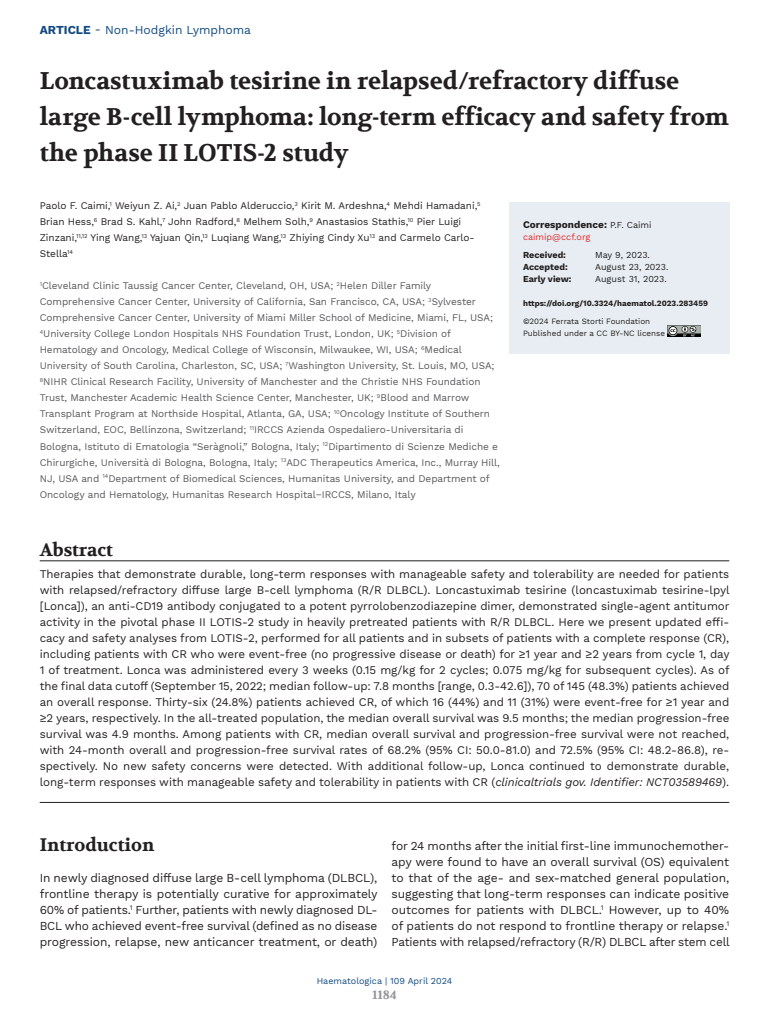
<style>
.page{position:relative;width:769px;height:1024px;background:#fff}
.page>*{position:absolute;margin:0;border:0;box-sizing:border-box;transform-origin:0 0}
.TITOLO_Articolo{font:700 24px/36px "Volkhov";color:#231f20}
.TITOLO_c18{font:700 18px "Volkhov";color:#231f20}
.TITOLO_con_filetto_sotto{font:700 18px "Volkhov";letter-spacing:-.005em;color:#231f20}
.TESTO{font:12px/16px "Work Sans";letter-spacing:-.015em;color:#231f20;text-align:justify}
.t1{font:12px "Work Sans";color:#134a80}
.t2{font:700 12px "Volkhov";color:#939598}
.ABSTRACT_Testo{font:11.5px/16px "Work Sans";letter-spacing:-.005em;color:#231f20;text-align:justify}
.AFFILIAZIONI{font:10px/16px "Work Sans";letter-spacing:-.005em;color:#57585a}
.AUTORI{font:10px/16px "Work Sans";letter-spacing:-.005em;color:#231f20}
.t3{font:700 10px "Work Sans";color:#231f20}
.t4{font:9px "Work Sans";color:#231f20}
.t5{font:700 9px "Work Sans";color:#231f20}
.t6{font:9px "Work Sans";color:#134a80}
.t7{font:9px "Work Sans";color:#e02b2b}
.t8{font:8px "Work Sans";color:#231f20}
.SCHEDA_Sito{font:700 8px "Work Sans";color:#231f20}
.s1{font-weight:700}
.s2{font-weight:400;font-size:9px}
.s3{font-style:italic}
</style>
<div class="page">
<hr style="left:40px;top:560px;width:689px;height:1px;background:#231f20">
<hr style="left:40px;top:802px;width:689px;height:1px;background:#231f20">
<div style="left:508px;top:202px;width:221px;height:151px;background:#e7edf2"></div>
<img style="left:667px;top:325px;width:33px;height:11px">
<p class="t1" style="left:40px;top:23px;width:213px"><span class="s1">ARTICLE</span> - Non-Hodgkin Lymphoma</p>
<p class="TITOLO_Articolo" style="left:40px;top:63px;width:690px">Loncastuximab tesirine in relapsed/refractory diffuse large B-cell lymphoma: long-term efficacy and safety from the phase II LOTIS-2 study</p>
<p class="AUTORI" style="left:40px;top:198px;width:442px">Paolo F. Caimi,<sup>1</sup> Weiyun Z. Ai,<sup>2</sup> Juan Pablo Alderuccio,<sup>3</sup> Kirit M. Ardeshna,<sup>4</sup> Mehdi Hamadani,<sup>5<br></sup>Brian Hess,<sup>6</sup> Brad S. Kahl,<sup>7</sup> John Radford,<sup>8</sup> Melhem Solh,<sup>9</sup> Anastasios Stathis,<sup>10</sup> Pier Luigi Zinzani,<sup>11,12</sup> Ying Wang,<sup>13</sup> Yajuan Qin,<sup>13</sup> Luqiang Wang,<sup>13</sup> Zhiying Cindy Xu<sup>13</sup> and Carmelo Carlo-Stella<sup>14</sup></p>
<p class="AFFILIAZIONI" style="left:40px;top:278px;width:461px"><sup>1</sup>Cleveland Clinic Taussig Cancer Center, Cleveland, OH, USA; <sup>2</sup>Helen Diller Family Comprehensive Cancer Center, University of California, San Francisco, CA, USA; <sup>3</sup>Sylvester Comprehensive Cancer Center, University of Miami Miller School of Medicine, Miami, FL, USA; <sup>4</sup>University College London Hospitals NHS Foundation Trust, London, UK; <sup>5</sup>Division of Hematology and Oncology, Medical College of Wisconsin, Milwaukee, WI, USA; <sup>6</sup>Medical University of South Carolina, Charleston, SC, USA; <sup>7</sup>Washington University, St. Louis, MO, USA; <sup>8</sup>NIHR Clinical Research Facility, University of Manchester and the Christie NHS Foundation Trust, Manchester Academic Health Science Center, Manchester, UK; <sup>9</sup>Blood and Marrow Transplant Program at Northside Hospital, Atlanta, GA, USA; <sup>10</sup>Oncology Institute of Southern Switzerland, EOC, Bellinzona, Switzerland; <sup>11</sup>IRCCS Azienda Ospedaliero-Universitaria di Bologna, Istituto di Ematologia “Seràgnoli,” Bologna, Italy; <sup>12</sup>Dipartimento di Scienze Mediche e Chirurgiche, Università di Bologna, Bologna, Italy; <sup>13</sup>ADC Therapeutics America, Inc., Murray Hill, NJ, USA and <sup>14</sup>Department of Biomedical Sciences, Humanitas University, and Department of Oncology and Hematology, Humanitas Research Hospital−IRCCS, Milano, Italy</p>
<p class="t3" style="left:523px;top:219px;width:130px">Correspondence: <span class="s2">P.F. Caimi</span></p>
<p class="t7" style="left:523px;top:232px;width:69px">caimip@ccf.org</p>
<p class="t5" style="left:523px;top:250px;width:44px">Received:</p>
<p class="t4" style="left:595px;top:250px;width:56px">May 9, 2023.</p>
<p class="t5" style="left:523px;top:262px;width:46px">Accepted:</p>
<p class="t4" style="left:595px;top:262px;width:75px">August 23, 2023.</p>
<p class="t5" style="left:523px;top:274px;width:50px">Early view:</p>
<p class="t4" style="left:595px;top:274px;width:73px">August 31, 2023.</p>
<p class="SCHEDA_Sito" style="left:523px;top:299px;width:186px">https://doi.org/10.3324/haematol.2023.283459</p>
<p class="t8" style="left:523px;top:317px;width:129px">©2024 Ferrata Storti Foundation</p>
<p class="t8" style="left:523px;top:329px;width:143px">Published under a CC BY-NC license</p>
<p class="TITOLO_con_filetto_sotto" style="left:40px;top:539px;width:75px">Abstract</p>
<p class="ABSTRACT_Testo" style="left:40px;top:566px;width:691px">Therapies that demonstrate durable, long-term responses with manageable safety and tolerability are needed for patients with relapsed/refractory diffuse large B-cell lymphoma (R/R DLBCL). Loncastuximab tesirine (loncastuximab tesirine-lpyl [Lonca]), an anti-CD19 antibody conjugated to a potent pyrrolobenzodiazepine dimer, demonstrated single-agent antitumor activity in the pivotal phase II LOTIS-2 study in heavily pretreated patients with R/R DLBCL. Here we present updated effi&shy;cacy and safety analyses from LOTIS-2, performed for all patients and in subsets of patients with a complete response (CR), including patients with CR who were event-free (no progressive disease or death) for ≥1 year and ≥2 years from cycle 1, day 1 of treatment. Lonca was administered every 3 weeks (0.15 mg/kg for 2 cycles; 0.075 mg/kg for subsequent cycles). As of the final data cutoff (September 15, 2022; median follow-up: 7.8 months [range, 0.3-42.6]), 70 of 145 (48.3%) patients achieved an overall response. Thirty-six (24.8%) patients achieved CR, of which 16 (44%) and 11 (31%) were event-free for ≥1 year and ≥2 years, respectively. In the all-treated population, the median overall survival was 9.5 months; the median progression-free survival was 4.9 months. Among patients with CR, median overall survival and progression-free survival were not reached, with 24-month overall and progression-free survival rates of 68.2% (95% CI: 50.0-81.0) and 72.5% (95% CI: 48.2-86.8), re&shy;spectively. No new safety concerns were detected. With additional follow-up, Lonca continued to demonstrate durable, long-term responses with manageable safety and tolerability in patients with CR (<span class="s3">clinicaltrials gov. Identifier: NCT03589469</span>).</p>
<p class="TITOLO_c18" style="left:40px;top:834px;width:116px">Introduction</p>
<p class="TESTO" style="left:40px;top:870px;width:339px">In newly diagnosed diffuse large B-cell lymphoma (DLBCL), frontline therapy is potentially curative for approximately 60% of patients.<sup>1</sup> Further, patients with newly diagnosed DL-BCL who achieved event-free survival (defined as no disease progression, relapse, new anticancer treatment, or death)</p>
<p class="TESTO" style="left:391px;top:838px;width:339px">for 24 months after the initial first-line immunochemother&shy;apy were found to have an overall survival (OS) equivalent to that of the age- and sex-matched general population, suggesting that long-term responses can indicate positive outcomes for patients with DLBCL.<sup>1</sup> However, up to 40% of patients do not respond to frontline therapy or relapse.<sup>1<br></sup>Patients with relapsed/refractory (R/R) DLBCL after stem cell</p>
<p class="t6" style="left:316px;top:975px;width:137px">Haematologica | 109 April 2024</p>
<p class="t2" style="left:372px;top:987px;width:26px">1184</p>
</div>
